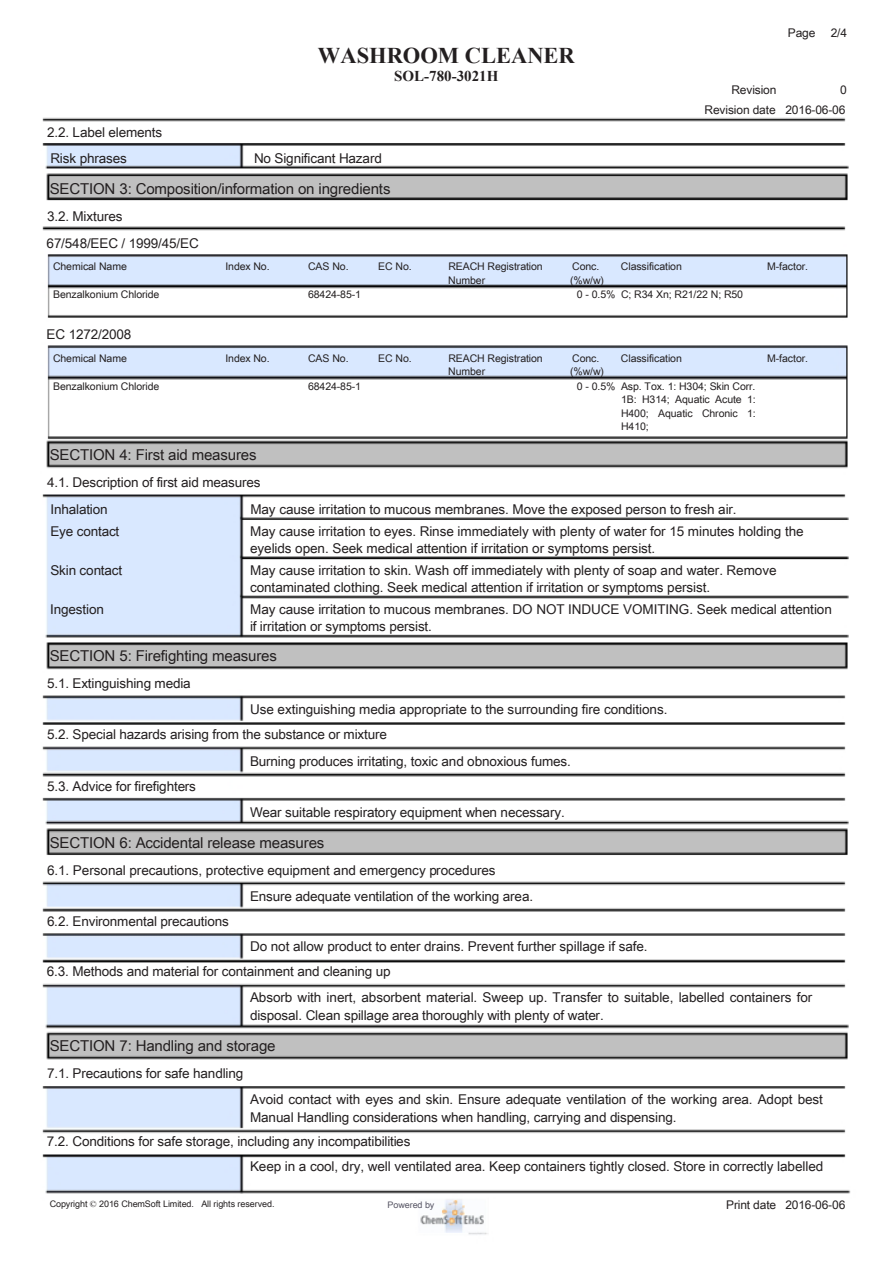
<style>
.page{position:relative;width:893px;height:1263px;background:#fff}
.page>*{position:absolute;margin:0;border:0;box-sizing:border-box;transform-origin:0 0}
.t1{font:700 22.5px "Times New Roman";color:#231f20}
.t2{font:15px "Arial Unicode MS";letter-spacing:-.01em;color:#231f20}
.t3{font:700 15px "Times New Roman";color:#231f20}
.t4{font:13.5px/17.4px "Arial Unicode MS";letter-spacing:-.01em;color:#231f20}
.t5{font:12px/19px "Arial Unicode MS";letter-spacing:-.01em;color:#231f20;text-align:right}
.t6{font:10.5px/13.5px "Arial Unicode MS";letter-spacing:-.01em;color:#231f20;text-align:justify}
.t7{font:9px "Arial Unicode MS";letter-spacing:-.005em;color:#231f20}
.t8{font:9px "Arial Unicode MS";letter-spacing:-.005em;color:#555463}
.s1{font-family:"Times New Roman"}
</style>
<div class="page">
<img style="left:42px;top:117px;width:809px;height:1118px">
<h1 class="t1" style="left:318px;top:39px;width:258px">WASHROOM CLEANER</h1>
<p class="t3" style="left:394px;top:65px;width:106px">SOL-780-3021H</p>
<p class="t5" style="left:788px;top:23px;width:29px">Page</p>
<p class="t5" style="left:831px;top:23px;width:18px">2/4</p>
<p class="t5" style="left:705px;top:80px;width:144px">0<br>Revision date 2016-06-06</p>
<p class="t5" style="left:731px;top:80px;width:46px">Revision</p>
<p class="t4" style="left:47px;top:119px;width:117px;line-height:26px">2.2. Label elements<br>Risk phrases</p>
<p class="t4" style="left:254px;top:150px;width:129px">No Significant Hazard</p>
<p class="t2" style="left:50px;top:178px;width:342px">SECTION 3: Composition/information on ingredients</p>
<p class="t4" style="left:47px;top:203px;width:154px;line-height:26.7px">3.2. Mixtures<br>67/548/EEC / 1999/45/EC</p>
<p class="t6" style="left:53px;top:260px;width:75px">Chemical Name</p>
<p class="t6" style="left:225px;top:260px;width:46px">Index No.</p>
<p class="t6" style="left:308px;top:260px;width:42px">CAS No.</p>
<p class="t6" style="left:378px;top:260px;width:35px">EC No.</p>
<p class="t6" style="left:448px;top:260px;width:96px">REACH Registration</p>
<p class="t6" style="left:572px;top:260px;width:29px">Conc.</p>
<p class="t6" style="left:621px;top:260px;width:62px">Classification</p>
<p class="t6" style="left:767px;top:260px;width:42px">M-factor.</p>
<p class="t6" style="left:448px;top:274px;width:38px">Number</p>
<p class="t6" style="left:570px;top:274px;width:36px">(%w/w)</p>
<p class="t6" style="left:53px;top:288px;width:108px">Benzalkonium Chloride</p>
<p class="t6" style="left:308px;top:288px;width:54px">68424-85-1</p>
<p class="t6" style="left:577px;top:288px;width:168px">0 - 0.5% C; R34 Xn; R21/22 N; R50</p>
<p class="t4" style="left:47px;top:325px;width:86px">EC 1272/2008</p>
<p class="t6" style="left:53px;top:351px;width:75px">Chemical Name</p>
<p class="t6" style="left:225px;top:351px;width:46px">Index No.</p>
<p class="t6" style="left:308px;top:351px;width:42px">CAS No.</p>
<p class="t6" style="left:378px;top:351px;width:35px">EC No.</p>
<p class="t6" style="left:448px;top:351px;width:96px">REACH Registration</p>
<p class="t6" style="left:572px;top:351px;width:29px">Conc.</p>
<p class="t6" style="left:621px;top:351px;width:62px">Classification</p>
<p class="t6" style="left:767px;top:351px;width:42px">M-factor.</p>
<p class="t6" style="left:448px;top:365px;width:38px">Number</p>
<p class="t6" style="left:570px;top:365px;width:36px">(%w/w)</p>
<p class="t6" style="left:53px;top:379px;width:108px">Benzalkonium Chloride</p>
<p class="t6" style="left:308px;top:379px;width:54px">68424-85-1</p>
<p class="t6" style="left:621px;top:379px;width:136px;text-indent:-44px">0 - 0.5% Asp. Tox. 1: H304; Skin Corr.<br>1B: H314; Aquatic Acute 1:<br>H400; Aquatic Chronic 1:<br>H410;</p>
<p class="t2" style="left:50px;top:444px;width:208px">SECTION 4: First aid measures</p>
<p class="t4" style="left:47px;top:469px;width:215px;line-height:26.8px">4.1. Description of first aid measures<br>Inhalation</p>
<p class="t4" style="left:250px;top:500px;width:488px">May cause irritation to mucous membranes. Move the exposed person to fresh air.</p>
<p class="t4" style="left:50px;top:522px;width:70px">Eye contact</p>
<p class="t4" style="left:250px;top:522px;width:555px">May cause irritation to eyes. Rinse immediately with plenty of water for 15 minutes holding the eyelids open. Seek medical attention if irritation or symptoms persist.</p>
<p class="t4" style="left:50px;top:561px;width:73px">Skin contact</p>
<p class="t4" style="left:250px;top:561px;width:528px">May cause irritation to skin. Wash off immediately with plenty of soap and water. Remove contaminated clothing. Seek medical attention if irritation or symptoms persist.</p>
<p class="t4" style="left:50px;top:600px;width:55px">Ingestion</p>
<p class="t4" style="left:250px;top:600px;width:583px">May cause irritation to mucous membranes. DO NOT INDUCE VOMITING. Seek medical attention if irritation or symptoms persist.</p>
<p class="t2" style="left:50px;top:645px;width:229px">SECTION 5: Firefighting measures</p>
<p class="t4" style="left:47px;top:674px;width:145px">5.1. Extinguishing media</p>
<p class="t4" style="left:47px;top:696px;width:622px;line-height:25.5px;text-indent:203px">Use extinguishing media appropriate to the surrounding fire conditions.<br>5.2. Special hazards arising from the substance or mixture</p>
<p class="t4" style="left:250px;top:752px;width:322px">Burning produces irritating, toxic and obnoxious fumes.</p>
<p class="t4" style="left:47px;top:777px;width:150px">5.3. Advice for firefighters</p>
<p class="t4" style="left:250px;top:803px;width:316px">Wear suitable respiratory equipment when necessary.</p>
<p class="t2" style="left:50px;top:832px;width:276px">SECTION 6: Accidental release measures</p>
<p class="t4" style="left:47px;top:861px;width:450px">6.1. Personal precautions, protective equipment and emergency procedures</p>
<p class="t4" style="left:250px;top:887px;width:285px">Ensure adequate ventilation of the working area.</p>
<p class="t4" style="left:47px;top:912px;width:183px">6.2. Environmental precautions</p>
<p class="t4" style="left:250px;top:937px;width:399px">Do not allow product to enter drains. Prevent further spillage if safe.</p>
<p class="t4" style="left:47px;top:962px;width:345px">6.3. Methods and material for containment and cleaning up</p>
<p class="t4" style="left:250px;top:988px;width:564px">Absorb with inert, absorbent material. Sweep up. Transfer to suitable, labelled containers for</p>
<p class="t4" style="left:250px;top:1006px;width:355px">disposal. Clean spillage area thoroughly with plenty of water.</p>
<p class="t2" style="left:50px;top:1035px;width:227px">SECTION 7: Handling and storage</p>
<p class="t4" style="left:47px;top:1064px;width:198px">7.1. Precautions for safe handling</p>
<p class="t4" style="left:250px;top:1090px;width:574px;line-height:18px">Avoid contact with eyes and skin. Ensure adequate ventilation of the working area. Adopt best<br>Manual Handling considerations when handling, carrying and dispensing.</p>
<p class="t4" style="left:250px;top:1128px;width:575px;line-height:25.5px;text-indent:-203px">7.2. Conditions for safe storage, including any incompatibilities<br>Keep in a cool, dry, well ventilated area. Keep containers tightly closed. Store in correctly labelled</p>
<p class="t7" style="left:50px;top:1197px;width:226px">Copyright <span class="s1">©</span> 2016 ChemSoft Limited. All rights reserved.</p>
<p class="t8" style="left:388px;top:1198px;width:48px">Powered by</p>
<p class="t5" style="left:726px;top:1195px;width:121px">Print date 2016-06-06</p>
</div>
